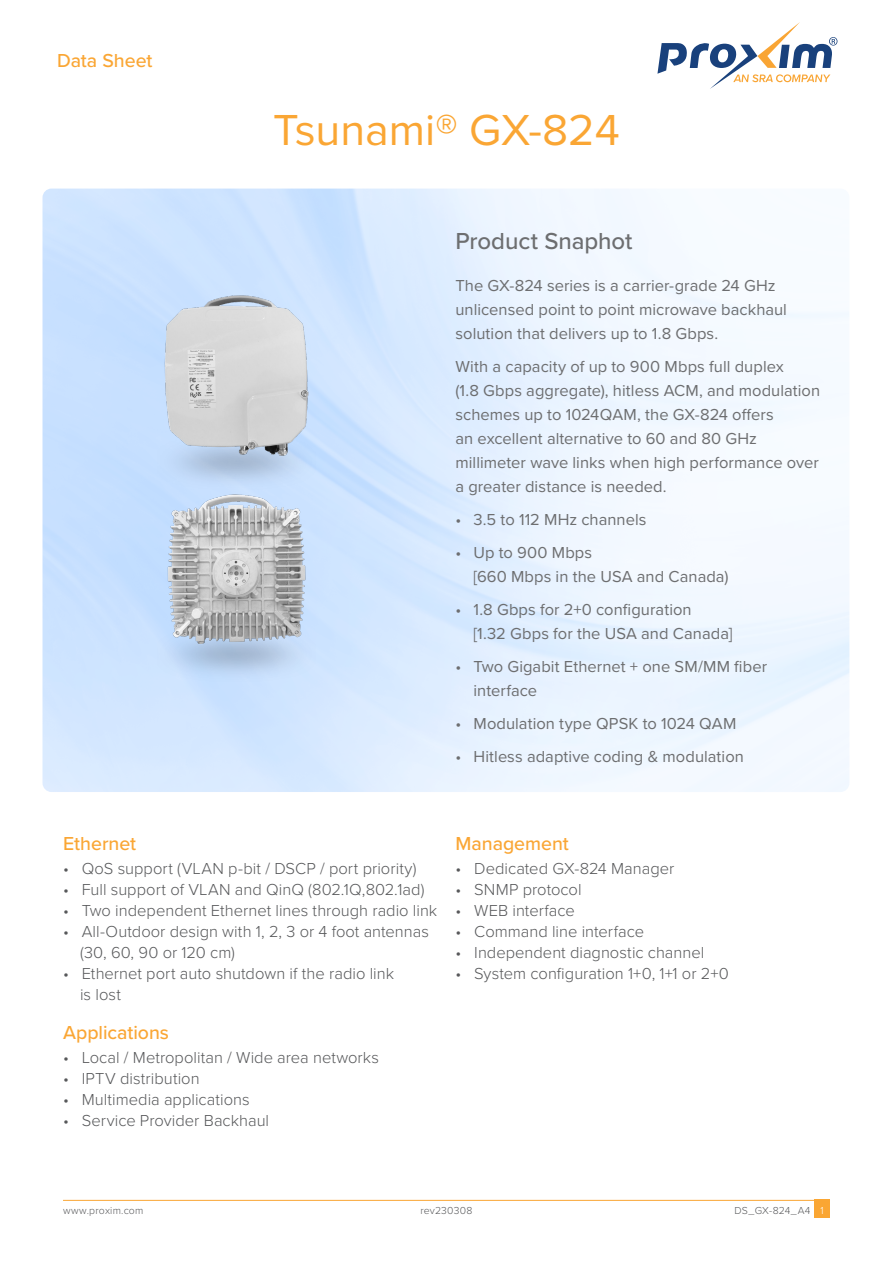
<style>
.page{position:relative;width:893px;height:1263px;background:#fff}
.page>*{position:absolute;margin:0;border:0;box-sizing:border-box;transform-origin:0 0}
.Product_Heading{font:45px "Proxima Nova";color:#faa634}
.Spotlight_Heading{font:500 24px "Proxima Nova";letter-spacing:-.005em;color:#6d6e70}
.Header_1{font:500 19.5px "Proxima Nova";color:#faa634}
.Spotlight{font:16.5px/24px "Proxima Nova";letter-spacing:.005em;color:#6d6e70}
.Body_Text{font:300 16.5px/21px "Proxima Nova";color:#57585a}
.t1{font:300 10.5px "Proxima Nova";letter-spacing:.015em;color:#57585a}
.s1{color:#fff}
</style>
<div class="page">
<svg style="left:657px;top:22px;width:180px;height:67px"></svg>
<hr style="left:63px;top:1200px;width:767px;height:1px;background:#faa633">
<div style="left:814px;top:1200px;width:16px;height:18px;background:#faa633"></div>
<img style="left:157px;top:496px;width:159px;height:193px">
<img style="left:157px;top:292px;width:159px;height:204px">
<p class="Header_1" style="left:57px;top:46px;width:97px">Data Sheet</p>
<p class="Product_Heading" style="left:273px;top:96px;width:348px">Tsunami® GX-824</p>
<p class="Spotlight_Heading" style="left:455px;top:223px;width:179px">Product Snaphot</p>
<p class="Spotlight" style="left:455px;top:272px;width:333px">The GX-824 series is a carrier-grade 24 GHz unlicensed point to point microwave backhaul solution that delivers up to 1.8 Gbps.</p>
<p class="Spotlight" style="left:455px;top:353px;width:366px">With a capacity of up to 900 Mbps full duplex<br>(1.8 Gbps aggregate), hitless ACM, and modulation schemes up to 1024QAM, the GX-824 offers<br>an excellent alternative to 60 and 80 GHz millimeter wave links when high performance over a greater distance is needed.</p>
<p class="Spotlight" style="left:455px;top:506px;width:193px">• 3.5 to 112 MHz channels</p>
<p class="Spotlight" style="left:473px;top:539px;width:257px;text-indent:-18px">• Up to 900 Mbps<br>[660 Mbps in the USA and Canada)</p>
<p class="Spotlight" style="left:473px;top:596px;width:261px;text-indent:-18px">• 1.8 Gbps for 2+0 configuration<br>[1.32 Gbps for the USA and Canada]</p>
<p class="Spotlight" style="left:473px;top:653px;width:295px;text-indent:-18px">• Two Gigabit Ethernet + one SM/MM fiber interface</p>
<p class="Spotlight" style="left:455px;top:710px;width:282px">• Modulation type QPSK to 1024 QAM</p>
<p class="Spotlight" style="left:455px;top:743px;width:290px">• Hitless adaptive coding &amp; modulation</p>
<p class="Header_1" style="left:63px;top:829px;width:75px">Ethernet</p>
<p class="Body_Text" style="left:63px;top:857px;width:355px">• QoS support (VLAN p-bit / DSCP / port priority)</p>
<p class="Body_Text" style="left:63px;top:878px;width:363px">• Full support of VLAN and QinQ (802.1Q,802.1ad)</p>
<p class="Body_Text" style="left:63px;top:899px;width:376px">• Two independent Ethernet lines through radio link</p>
<p class="Body_Text" style="left:80px;top:920px;width:350px;text-indent:-17px">• All-Outdoor design with 1, 2, 3 or 4 foot antennas (30, 60, 90 or 120 cm)</p>
<p class="Body_Text" style="left:80px;top:962px;width:315px;text-indent:-17px">• Ethernet port auto shutdown if the radio link is lost</p>
<p class="Header_1" style="left:63px;top:1018px;width:108px">Applications</p>
<p class="Body_Text" style="left:63px;top:1046px;width:317px">• Local / Metropolitan / Wide area networks</p>
<p class="Body_Text" style="left:63px;top:1067px;width:138px">• IPTV distribution</p>
<p class="Body_Text" style="left:63px;top:1088px;width:188px">• Multimedia applications</p>
<p class="Body_Text" style="left:63px;top:1109px;width:208px">• Service Provider Backhaul</p>
<p class="Header_1" style="left:455px;top:829px;width:115px">Management</p>
<p class="Body_Text" style="left:455px;top:857px;width:220px">• Dedicated GX-824 Manager</p>
<p class="Body_Text" style="left:455px;top:878px;width:128px">• SNMP protocol</p>
<p class="Body_Text" style="left:455px;top:899px;width:121px">• WEB interface</p>
<p class="Body_Text" style="left:455px;top:920px;width:190px">• Command line interface</p>
<p class="Body_Text" style="left:455px;top:941px;width:250px">• Independent diagnostic channel</p>
<p class="Body_Text" style="left:455px;top:962px;width:275px">• System configuration 1+0, 1+1 or 2+0</p>
<p class="t1" style="left:63px;top:1202px;width:82px">www.proxim.com</p>
<p class="t1" style="left:420px;top:1202px;width:54px">rev230308</p>
<p class="t1" style="left:734px;top:1202px;width:91px">DS_GX-824_A4 <span class="s1">1</span></p>
</div>
